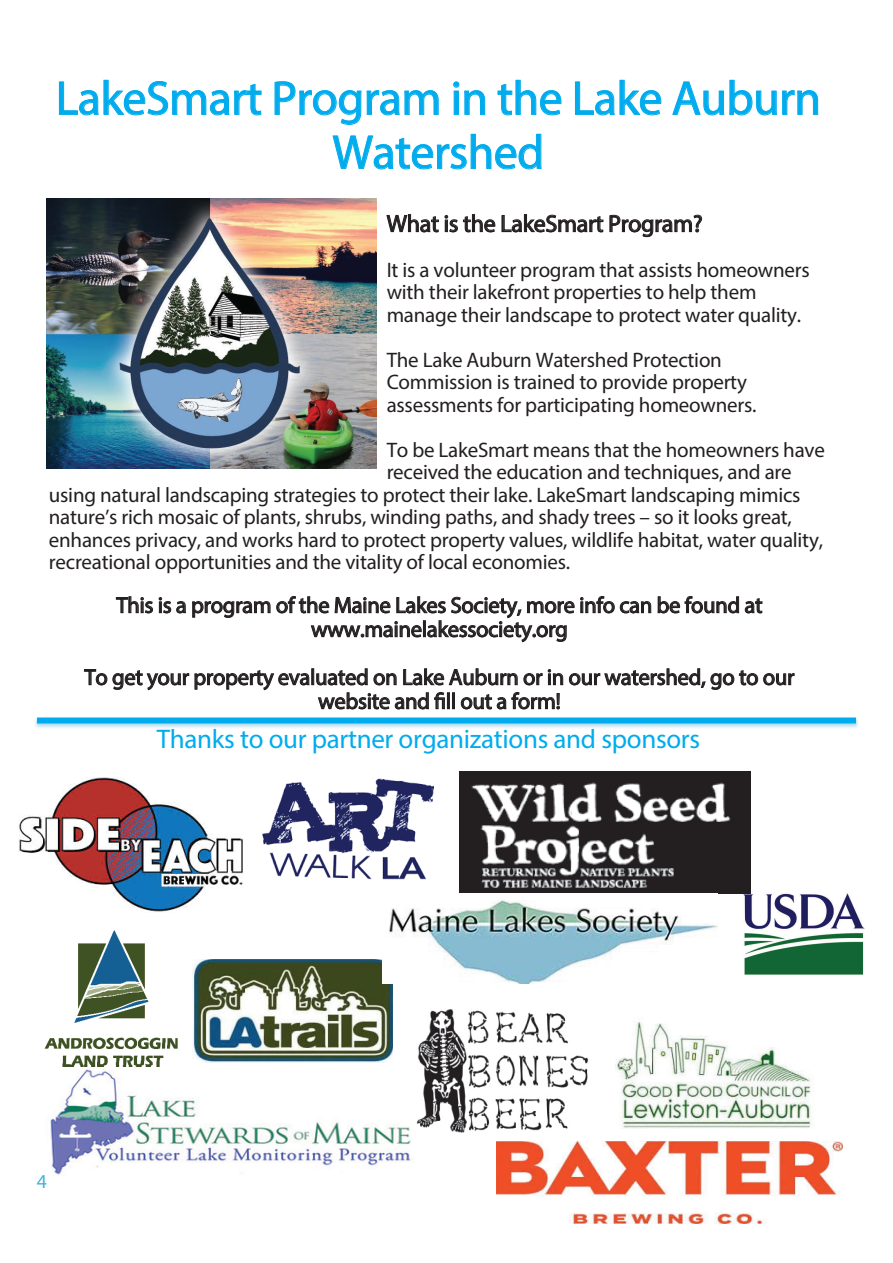
<style>
.page{position:relative;width:893px;height:1263px;background:#fff}
.page>*{position:absolute;margin:0;border:0;box-sizing:border-box;transform-origin:0 0}
.t1{font:48px/54px "Myriad Pro";letter-spacing:-.01em;color:#00aced;text-align:center}
.t2{font:27px "Myriad Pro";letter-spacing:-.01em;color:#00aced}
.t3{font:24px "Myriad Pro";letter-spacing:-.01em;color:#231f20}
.t4{font:22.5px/24px "Myriad Pro";letter-spacing:-.01em;color:#231f20;text-align:center}
.t5{font:21px/22.5px "Myriad Pro";letter-spacing:-.01em;color:#231f20}
.t6{font:19.8px "Myriad Pro";color:#42b3da}
</style>
<div class="page">
<img style="left:416px;top:1009px;width:173px;height:124px">
<img style="left:262px;top:778px;width:172px;height:102px">
<img style="left:45px;top:930px;width:133px;height:135px">
<img style="left:744px;top:856px;width:120px;height:118px">
<img style="left:193px;top:959px;width:200px;height:104px">
<svg style="left:59px;top:80px;width:203px;height:36px"></svg>
<svg style="left:274px;top:81px;width:165px;height:44px"></svg>
<svg style="left:453px;top:81px;width:32px;height:34px"></svg>
<svg style="left:497px;top:80px;width:65px;height:36px"></svg>
<svg style="left:575px;top:80px;width:87px;height:36px"></svg>
<svg style="left:672px;top:80px;width:146px;height:36px"></svg>
<svg style="left:332px;top:134px;width:210px;height:36px"></svg>
<svg style="left:386px;top:214px;width:53px;height:19px"></svg>
<svg style="left:445px;top:214px;width:257px;height:23px"></svg>
<svg style="left:116px;top:596px;width:37px;height:18px"></svg>
<svg style="left:159px;top:597px;width:27px;height:17px"></svg>
<svg style="left:581px;top:596px;width:70px;height:18px"></svg>
<svg style="left:657px;top:596px;width:106px;height:18px"></svg>
<svg style="left:192px;top:596px;width:383px;height:46px"></svg>
<svg style="left:569px;top:668px;width:226px;height:22px"></svg>
<svg style="left:84px;top:668px;width:479px;height:42px"></svg>
<img style="left:47px;top:198px;width:330px;height:270px">
<img style="left:35px;top:718px;width:823px;height:10px">
<div style="left:37px;top:717px;width:819px;height:6px;background:#00aced"></div>
<img style="left:19px;top:777px;width:224px;height:135px">
<img style="left:615px;top:1021px;width:196px;height:108px">
<img style="left:459px;top:771px;width:291px;height:122px">
<img style="left:496px;top:1141px;width:347px;height:82px">
<img style="left:382px;top:900px;width:335px;height:84px">
<img style="left:50px;top:1065px;width:361px;height:110px">
<img style="left:400px;top:1065px;width:11px;height:79px">
<h1 class="t1" style="left:56px;top:71px;width:767px">LakeSmart Program in the Lake Auburn<br>Watershed</h1>
<p class="t3" style="left:387px;top:209px;width:318px">What is the LakeSmart Program?</p>
<p class="t5" style="left:387px;top:258px;width:425px">It is a volunteer program that assists homeowners with their lakefront properties to help them manage their landscape to protect water quality.</p>
<p class="t5" style="left:387px;top:348px;width:371px">The Lake Auburn Watershed Protection<br>Commission is trained to provide property assessments for participating homeowners.</p>
<p class="t5" style="left:387px;top:438px;width:440px">To be LakeSmart means that the homeowners have</p>
<p class="t5" style="left:387px;top:460px;width:407px">received the education and techniques, and are</p>
<p class="t5" style="left:49px;top:483px;width:753px">using natural landscaping strategies to protect their lake. LakeSmart landscaping mimics</p>
<p class="t5" style="left:49px;top:505px;width:745px">nature’s rich mosaic of plants, shrubs, winding paths, and shady trees – so it looks great,</p>
<p class="t5" style="left:49px;top:528px;width:776px">enhances privacy, and works hard to protect property values, wildlife habitat, water quality,</p>
<p class="t5" style="left:49px;top:550px;width:523px">recreational opportunities and the vitality of local economies.</p>
<p class="t4" style="left:116px;top:593px;width:648px">This is a program of the Maine Lakes Society, more info can be found at www.mainelakessociety.org</p>
<p class="t4" style="left:84px;top:665px;width:711px">To get your property evaluated on Lake Auburn or in our watershed, go to our website and fill out a form!</p>
<p class="t2" style="left:157px;top:722px;width:545px">Thanks to our partner organizations and sponsors</p>
<p class="t6" style="left:37px;top:1169px;width:12px">4</p>
</div>
